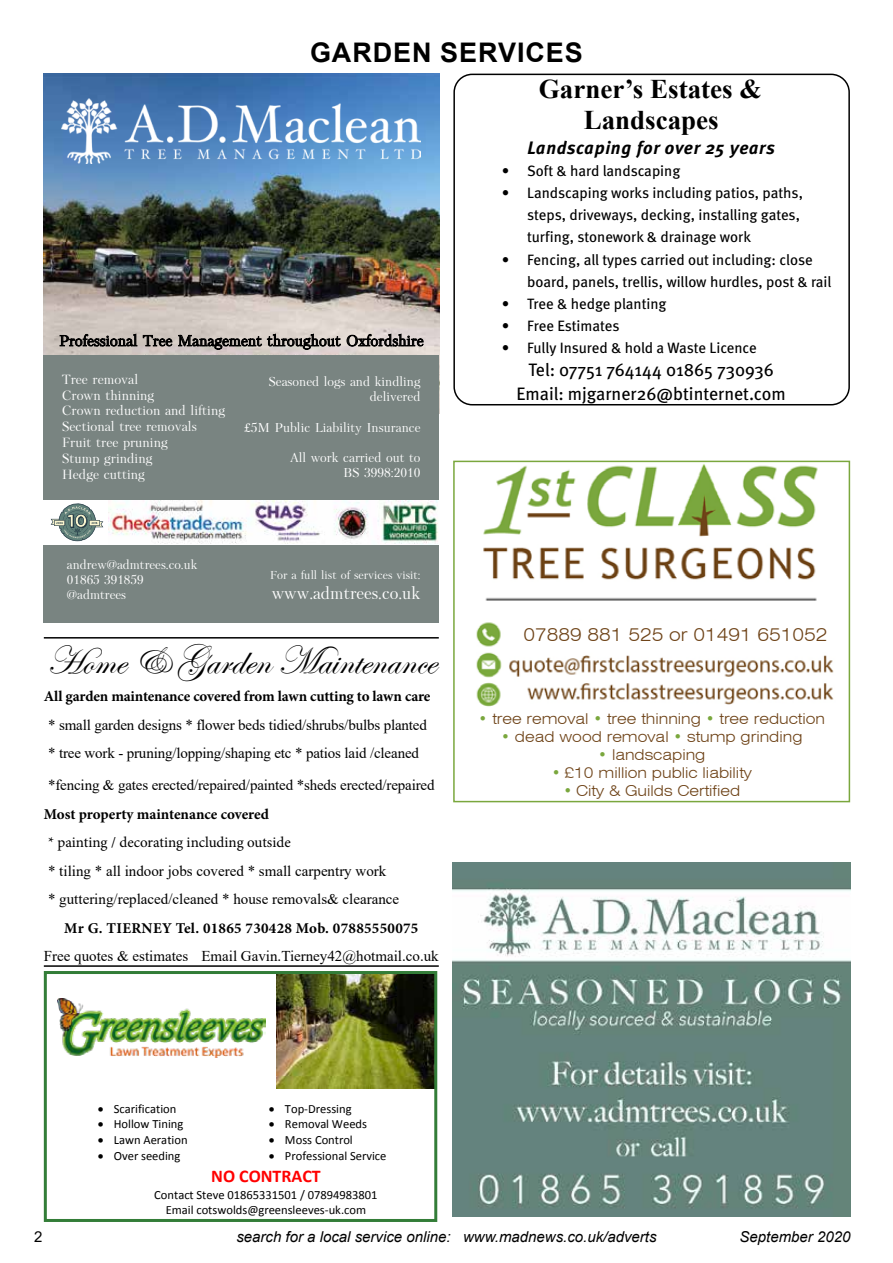
<style>
.page{position:relative;width:893px;height:1263px;background:#fff}
.page>*{position:absolute;margin:0;border:0;box-sizing:border-box;transform-origin:0 0}
.t1{font:40.5px "Edwardian Script ITC";color:#000}
.t2{font:700 27px/31px "Times New Roman";color:#000;text-align:center}
.t3{font:700 27px "Arial";letter-spacing:.035em;color:#000}
.t4{font:18px/23.5px "Meta";color:#000;text-align:center}
.t5{font:italic 700 18px "Meta";letter-spacing:.035em;color:#000}
.t6{font:300 expanded 18px "Swiss 721 BT";color:#6f4419}
.t7{font:700 17.85px "Calibri";color:#f00}
.t8{font:16.65px "Petersburg";color:#fff}
.t9{font:15px/28.5px "Times New Roman";letter-spacing:-.01em;color:#000}
.t10{font:15px/22px "Meta";color:#000}
.t11{font:300 expanded 15px "Swiss 721 BT";color:#6f4419}
.t12{font:700 15px "Minion Pro";letter-spacing:-.005em;color:#000}
.t13{font:italic 15px "Arial";color:#000}
.t14{font:15px "Petersburg";color:#000}
.t15{font:700 15px "Minion Pro";letter-spacing:.02em;color:#000}
.t16{font:15px "Minion Pro";color:#000}
.t17{font:15px "Arial";color:#000}
.t18{font:13.2px/15.8px "Petersburg";color:#fff}
.t19{font:12.75px/15.3px "Petersburg";color:#fff;text-align:right}
.t20{font:12.6px/15.3px "Calibri";color:#000;text-align:center}
.t21{font:12.45px/15px "Petersburg";color:#fff}
.t22{font:11.4px "Petersburg";color:#fff}
.s1{font-family:"Times"}
.s2{color:#7aa73d}
</style>
<div class="page">
<img style="left:44px;top:74px;width:395px;height:281px">
<div style="left:44px;top:355px;width:395px;height:268px;background:#798481"></div>
<svg style="left:60px;top:334px;width:77px;height:12px"></svg>
<svg style="left:143px;top:335px;width:29px;height:11px"></svg>
<svg style="left:178px;top:334px;width:163px;height:15px;background:#89837f"></svg>
<svg style="left:347px;top:334px;width:76px;height:12px"></svg>
<div style="left:44px;top:500px;width:75px;height:44px;background:#fff"></div>
<svg style="left:51px;top:503px;width:52px;height:38px"></svg>
<img style="left:109px;top:500px;width:330px;height:44px">
<img style="left:62px;top:99px;width:359px;height:65px">
<div style="left:453px;top:74px;width:397px;height:331px;border:2px solid #000;border-radius:18px"></div>
<img style="left:476px;top:464px;width:358px;height:243px">
<div style="left:453px;top:461px;width:397px;height:341px;border:2px solid #7aa73d"></div>
<div style="left:518px;top:621px;width:315px;height:26px;background:#fff"></div>
<hr style="left:44px;top:637px;width:395px;height:1px;background:#000">
<hr style="left:44px;top:965px;width:395px;height:2px;background:#000">
<img style="left:277px;top:975px;width:156px;height:113px">
<img style="left:57px;top:998px;width:209px;height:60px">
<div style="left:44px;top:971px;width:393px;height:251px;border:3px solid #337d38"></div>
<img style="left:453px;top:863px;width:397px;height:353px">
<h2 class="t3" style="left:310px;top:34px;width:274px">GARDEN SERVICES</h2>
<p class="t14" style="left:59px;top:332px;width:366px">Professional Tree Management throughout Oxfordshire</p>
<p class="t18" style="left:62px;top:371px;width:165px">Tree removal<br>Crown thinning<br>Crown reduction and lifting<br>Sectional tree removals<br>Fruit tree pruning<br>Stump grinding<br>Hedge cutting</p>
<p class="t19" style="left:268px;top:374px;width:154px">Seasoned logs and kindling delivered</p>
<p class="t19" style="left:244px;top:419px;width:178px"><span class="s1">£</span>5M Public Liability Insurance</p>
<p class="t19" style="left:290px;top:450px;width:132px">All work carried out to<br>BS 3998:2010</p>
<p class="t21" style="left:67px;top:557px;width:132px">andrew@admtrees.co.uk<br>01865 391859 @admtrees</p>
<p class="t22" style="left:270px;top:568px;width:152px">For a full list of services visit:</p>
<p class="t8" style="left:272px;top:584px;width:150px">www.admtrees.co.uk</p>
<h1 class="t1" style="left:47px;top:638px;width:391px">Home &amp; Garden Maintenance</h1>
<p class="t12" style="left:44px;top:686px;width:388px">All garden maintenance covered from lawn cutting to lawn care</p>
<p class="t9" style="left:48px;top:710px;width:380px">* small garden designs * flower beds tidied/shrubs/bulbs planted * tree work - pruning/lopping/shaping etc * patios laid /cleaned</p>
<p class="t9" style="left:48px;top:770px;width:388px">*fencing &amp; gates erected/repaired/painted *sheds erected/repaired</p>
<p class="t12" style="left:44px;top:803px;width:227px">Most property maintenance covered</p>
<p class="t16" style="left:48px;top:832px;width:244px">* painting / decorating including outside</p>
<p class="t9" style="left:48px;top:856px;width:353px">* tiling * all indoor jobs covered * small carpentry work<br>* guttering/replaced/cleaned * house removals&amp; clearance</p>
<p class="t15" style="left:64px;top:917px;width:356px">Mr G. TIERNEY Tel. 01865 730428 Mob. 07885550075</p>
<p class="t9" style="left:44px;top:941px;width:396px">Free quotes &amp; estimates Email Gavin.Tierney42@hotmail.co.uk</p>
<h2 class="t2" style="left:539px;top:72px;width:224px">Garner’s Estates &amp;<br>Landscapes</h2>
<p class="t5" style="left:528px;top:137px;width:249px">Landscaping for over 25 years</p>
<p class="t10" style="left:502px;top:160px;width:180px">• Soft &amp; hard landscaping</p>
<p class="t10" style="left:527px;top:182px;width:277px;text-indent:-26px">• Landscaping works including patios, paths, steps, driveways, decking, installing gates, turfing, stonework &amp; drainage work</p>
<p class="t10" style="left:527px;top:248px;width:306px;text-indent:-26px">• Fencing, all types carried out including: close board, panels, trellis, willow hurdles, post &amp; rail</p>
<p class="t10" style="left:502px;top:292px;width:166px">• Tree &amp; hedge planting</p>
<p class="t10" style="left:502px;top:314px;width:119px">• Free Estimates</p>
<p class="t10" style="left:502px;top:336px;width:256px">• Fully Insured &amp; hold a Waste Licence</p>
<p class="t4" style="left:517px;top:358px;width:271px">Tel: 07751 764144 01865 730936<br>Email: mjgarner26@btinternet.com</p>
<p class="t6" style="left:523px;top:624px;width:306px">07889 881 525 or 01491 651052</p>
<p class="t11" style="left:479px;top:709px;width:348px"><span class="s2">•</span> tree removal <span class="s2">•</span> tree thinning <span class="s2">•</span> tree reduction</p>
<p class="t11" style="left:501px;top:727px;width:303px"><span class="s2">•</span> dead wood removal <span class="s2">•</span> stump grinding</p>
<p class="t11" style="left:598px;top:745px;width:109px"><span class="s2">•</span> landscaping</p>
<p class="t11" style="left:552px;top:763px;width:202px"><span class="s2">•</span> £10 million public liability</p>
<p class="t11" style="left:563px;top:781px;width:178px"><span class="s2">•</span> City &amp; Guilds Certified</p>
<p class="t20" style="left:98px;top:1101px;width:80px">• Scarification</p>
<p class="t20" style="left:269px;top:1101px;width:84px">• Top-Dressing</p>
<p class="t20" style="left:98px;top:1117px;width:87px">• Hollow Tining</p>
<p class="t20" style="left:269px;top:1117px;width:100px">• Removal Weeds</p>
<p class="t20" style="left:98px;top:1133px;width:91px">• Lawn Aeration</p>
<p class="t20" style="left:269px;top:1133px;width:85px">• Moss Control</p>
<p class="t20" style="left:98px;top:1148px;width:84px">• Over seeding</p>
<p class="t20" style="left:269px;top:1148px;width:119px">• Professional Service</p>
<p class="t7" style="left:211px;top:1165px;width:111px">NO CONTRACT</p>
<p class="t20" style="left:154px;top:1187px;width:225px">Contact Steve 01865331501 / 07894983801<br>Email cotswolds@greensleeves-uk.com</p>
<p class="t17" style="left:34px;top:1226px;width:10px">2</p>
<p class="t13" style="left:236px;top:1227px;width:422px">search for a local service online: www.madnews.co.uk/adverts</p>
<p class="t13" style="left:739px;top:1227px;width:112px">September 2020</p>
</div>
